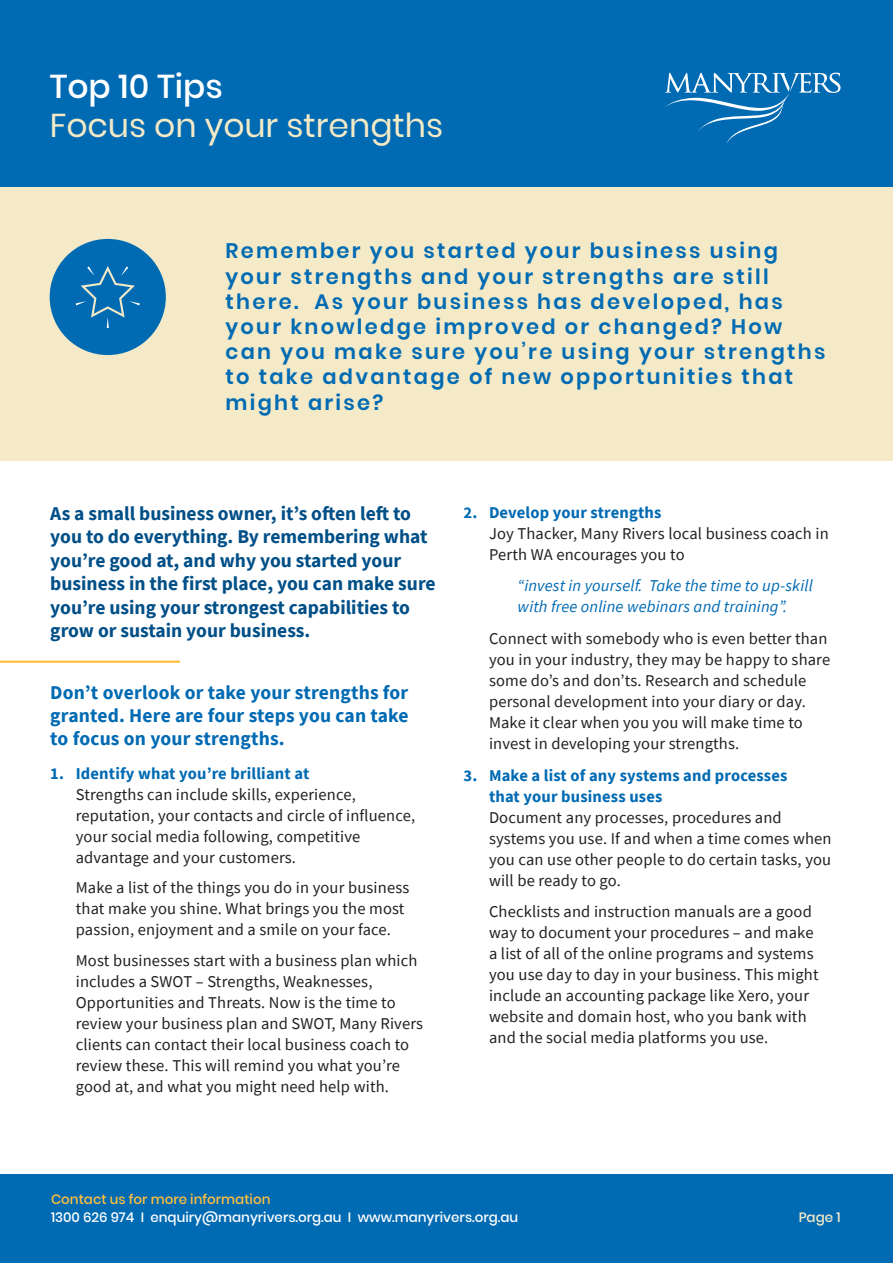
<style>
.page{position:relative;width:893px;height:1263px;background:#fff}
.page>*{position:absolute;margin:0;border:0;box-sizing:border-box;transform-origin:0 0}
.t1{font:33px "Poppins";color:#f4eac7}
.t2{font:500 33px "Poppins";color:#fff}
.t3{font:600 21px/25.2px "Poppins";letter-spacing:.11em;color:#006ab3}
.t4{font:700 19.5px/23.4px "Source Sans Pro";color:#004f87}
.t5{font:700 19.5px/23.4px "Source Sans Pro";letter-spacing:.01em;color:#006ab3;text-align:justify}
.t6{font:16.5px/21px "Source Sans Pro";letter-spacing:.01em;color:#231f20}
.t7{font:700 16.5px/21px "Source Sans Pro";letter-spacing:.01em;color:#006ab3}
.t8{font:italic 16.5px/21px "Source Sans Pro";letter-spacing:.01em;color:#006ab3}
.t9{font:500 13.5px "Poppins";color:#fff}
.t10{font:500 13.5px "Poppins";color:#febf40}
.t11{font:500 13.5px "Poppins";color:#f4eac7}
</style>
<div class="page">
<div style="left:0;top:1174px;width:893px;height:89px;background:#006ab3"></div>
<div style="left:0;top:153px;width:893px;height:308px;background:#f4eac7"></div>
<div style="left:0;top:0;width:893px;height:186px;background:#006ab3"></div>
<svg style="left:665px;top:73px;width:175px;height:71px"></svg>
<svg style="left:50px;top:239px;width:116px;height:116px"></svg>
<hr style="left:0;top:660px;width:180px;height:3px;background:#febf40">
<h1 class="t2" style="left:50px;top:67px;width:175px">Top 10 Tips</h1>
<h1 class="t1" style="left:50px;top:107px;width:395px">Focus on your strengths</h1>
<p class="t3" style="left:225px;top:238px;width:602px">Remember you started your business using your strengths and your strengths are still there. As your business has developed, has your knowledge improved or changed? How can you make sure you’re using your strengths to take advantage of new opportunities that might arise?</p>
<p class="t4" style="left:50px;top:501px;width:387px">As a small business owner, it’s often left to you to do everything. By remembering what you’re good at, and why you started your business in the first place, you can make sure you’re using your strongest capabilities to grow or sustain your business.</p>
<p class="t5" style="left:50px;top:680px;width:360px">Don’t overlook or take your strengths for granted. Here are four steps you can take to focus on your strengths.</p>
<p class="t7" style="left:50px;top:763px;width:261px">1. Identify what you’re brilliant at</p>
<p class="t6" style="left:76px;top:784px;width:341px">Strengths can include skills, experience, reputation, your contacts and circle of influence, your social media following, competitive advantage and your customers.</p>
<p class="t6" style="left:76px;top:876px;width:335px">Make a list of the things you do in your business that make you shine. What brings you the most passion, enjoyment and a smile on your face.</p>
<p class="t6" style="left:76px;top:950px;width:349px">Most businesses start with a business plan which includes a SWOT – Strengths, Weaknesses, Opportunities and Threats. Now is the time to review your business plan and SWOT, Many Rivers clients can contact their local business coach to review these. This will remind you what you’re good at, and what you might need help with.</p>
<p class="t7" style="left:463px;top:501px;width:199px">2. Develop your strengths</p>
<p class="t6" style="left:489px;top:523px;width:341px">Joy Thacker, Many Rivers local business coach in<br>Perth WA encourages you to</p>
<p class="t8" style="left:517px;top:575px;width:297px">“invest in yourself. Take the time to up-skill with free online webinars and training”.</p>
<p class="t6" style="left:489px;top:628px;width:343px">Connect with somebody who is even better than you in your industry, they may be happy to share some do’s and don’ts. Research and schedule personal development into your diary or day.<br>Make it clear when you you will make time to invest in developing your strengths.</p>
<p class="t7" style="left:489px;top:764px;width:300px;text-indent:-26px">3. Make a list of any systems and processes that your business uses</p>
<p class="t6" style="left:489px;top:806px;width:344px">Document any processes, procedures and systems you use. If and when a time comes when you can use other people to do certain tasks, you will be ready to go.</p>
<p class="t6" style="left:489px;top:901px;width:331px">Checklists and instruction manuals are a good way to document your procedures – and make a list of all of the online programs and systems you use day to day in your business. This might include an accounting package like Xero, your website and domain host, who you bank with and the social media platforms you use.</p>
<p class="t10" style="left:51px;top:1192px;width:221px">Contact us for more information</p>
<p class="t9" style="left:51px;top:1210px;width:469px">1300 626 974 I enquiry@manyrivers.org.au I www.manyrivers.org.au</p>
<p class="t11" style="left:799px;top:1210px;width:43px">Page 1</p>
</div>
